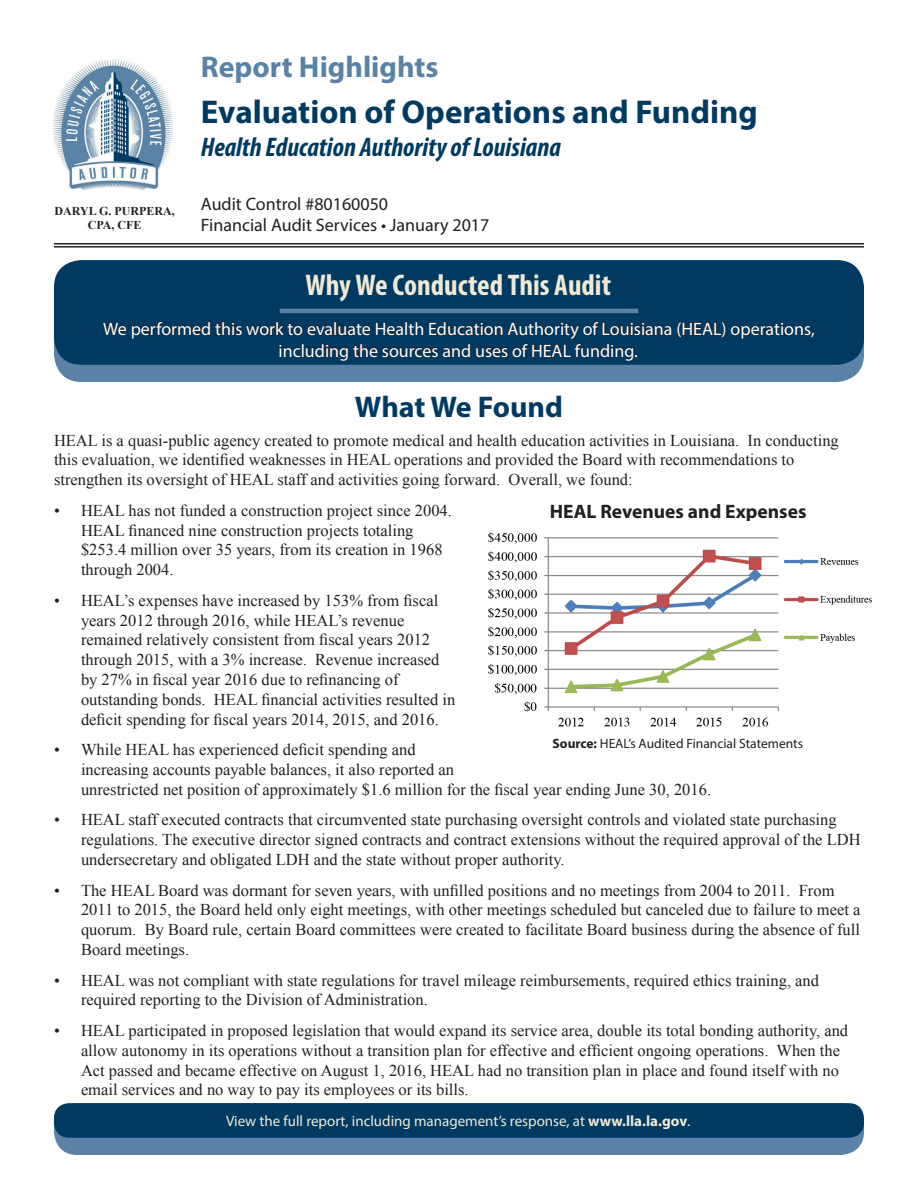
<style>
.page{position:relative;width:918px;height:1188px;background:#fff}
.page>*{position:absolute;margin:0;border:0;box-sizing:border-box;transform-origin:0 0}
.t1{font:700 33px "Myriad Pro";color:#003a62}
.Blue_Box_Header{font:700 condensed 30px "Myriad Pro";color:#efead6}
.t2{font:700 30px "Myriad Pro";color:#5982a6}
.t3{font:700 30px "Myriad Pro";letter-spacing:-.005em;color:#003a62}
.t4{font:italic 700 condensed 27px "Myriad Pro";color:#003a62}
.Section_Header{font:700 19.5px "Myriad Pro";color:#231f20}
.t5{font:18px/21.6px "Myriad Pro";color:#fff;text-align:center}
.Header_Info{font:18px "Myriad Pro";color:#231f20}
._12pt_Body_Copy{font:16.5px/19.8px "Times New Roman";color:#231f20}
.t6{font:15px "Myriad Pro";color:#efead6}
._12pt_Body_Copy-2{font:13.5px "Myriad Pro";color:#231f20}
.t7{font:700 12px/14.4px "Times New Roman";color:#231f20;text-align:center}
.s1{font-weight:700}
</style>
<div class="page">
<div style="left:55px;top:1104px;width:808px;height:50px;background:#5982a6;border-radius:23px"></div>
<div style="left:54px;top:1103px;width:810px;height:52px;border:2px solid #5982a6;border-radius:23px"></div>
<div style="left:54px;top:1103px;width:810px;height:35px;background:#003a62;border-radius:15px"></div>
<div style="left:55px;top:308px;width:808px;height:73px;background:#5982a6;border-radius:27px"></div>
<div style="left:54px;top:307px;width:810px;height:75px;border:2px solid #5982a6;border-radius:27px"></div>
<div style="left:54px;top:260px;width:810px;height:105px;background:#003a62;border-radius:27px"></div>
<svg style="left:103px;top:309px;width:712px;height:56px"></svg>
<hr style="left:280px;top:309px;width:358px;height:4px;background:#5982a6">
<img style="left:54px;top:59px;width:118px;height:131px">
<hr style="left:54px;top:243px;width:810px;height:2px;background:#231f20">
<hr style="left:54px;top:246px;width:810px;height:2px;background:#231f20">
<img style="left:488px;top:532px;width:384px;height:195px">
<p class="t7" style="left:55px;top:203px;width:122px">DARYL G. PURPERA,<br>CPA, CFE</p>
<p class="t2" style="left:201px;top:47px;width:239px">Report Highlights</p>
<p class="t1" style="left:201px;top:91px;width:558px">Evaluation of Operations and Funding</p>
<p class="t4" style="left:201px;top:130px;width:361px">Health Education Authority of Louisiana</p>
<p class="Header_Info" style="left:201px;top:192px;width:189px">Audit Control #80160050</p>
<p class="Header_Info" style="left:201px;top:214px;width:290px">Financial Audit Services • January 2017</p>
<p class="Blue_Box_Header" style="left:305px;top:267px;width:307px">Why We Conducted This Audit</p>
<p class="t5" style="left:103px;top:318px;width:713px">We performed this work to evaluate Health Education Authority of Louisiana (HEAL) operations, including the sources and uses of HEAL funding.</p>
<p class="t3" style="left:355px;top:388px;width:210px">What We Found</p>
<p class="_12pt_Body_Copy" style="left:54px;top:430px;width:786px">HEAL is a quasi-public agency created to promote medical and health education activities in Louisiana. In conducting this evaluation, we identified weaknesses in HEAL operations and provided the Board with recommendations to strengthen its oversight of HEAL staff and activities going forward. Overall, we found:</p>
<p class="_12pt_Body_Copy" style="left:81px;top:500px;width:373px;text-indent:-27px">• HEAL has not funded a construction project since 2004.<br>HEAL financed nine construction projects totaling $253.4 million over 35 years, from its creation in 1968 through 2004.</p>
<p class="_12pt_Body_Copy" style="left:81px;top:590px;width:376px;text-indent:-27px">• HEAL’s expenses have increased by 153% from fiscal years 2012 through 2016, while HEAL’s revenue remained relatively consistent from fiscal years 2012 through 2015, with a 3% increase. Revenue increased by 27% in fiscal year 2016 due to refinancing of outstanding bonds. HEAL financial activities resulted in deficit spending for fiscal years 2014, 2015, and 2016.</p>
<p class="_12pt_Body_Copy" style="left:81px;top:740px;width:632px;text-indent:-27px">• While HEAL has experienced deficit spending and<br>increasing accounts payable balances, it also reported an<br>unrestricted net position of approximately $1.6 million for the fiscal year ending June 30, 2016.</p>
<p class="_12pt_Body_Copy" style="left:81px;top:810px;width:781px;text-indent:-27px">• HEAL staff executed contracts that circumvented state purchasing oversight controls and violated state purchasing regulations. The executive director signed contracts and contract extensions without the required approval of the LDH undersecretary and obligated LDH and the state without proper authority.</p>
<p class="_12pt_Body_Copy" style="left:81px;top:880px;width:781px;text-indent:-27px">• The HEAL Board was dormant for seven years, with unfilled positions and no meetings from 2004 to 2011. From 2011 to 2015, the Board held only eight meetings, with other meetings scheduled but canceled due to failure to meet a quorum. By Board rule, certain Board committees were created to facilitate Board business during the absence of full Board meetings.</p>
<p class="_12pt_Body_Copy" style="left:81px;top:970px;width:740px;text-indent:-27px">• HEAL was not compliant with state regulations for travel mileage reimbursements, required ethics training, and required reporting to the Division of Administration.</p>
<p class="_12pt_Body_Copy" style="left:81px;top:1020px;width:769px;text-indent:-27px">• HEAL participated in proposed legislation that would expand its service area, double its total bonding authority, and allow autonomy in its operations without a transition plan for effective and efficient ongoing operations. When the Act passed and became effective on August 1, 2016, HEAL had no transition plan in place and found itself with no email services and no way to pay its employees or its bills.</p>
<p class="Section_Header" style="left:550px;top:499px;width:258px">HEAL Revenues and Expenses</p>
<p class="_12pt_Body_Copy-2" style="left:553px;top:736px;width:252px"><span class="s1">Source:</span> HEAL’s Audited Financial Statements</p>
<p class="t6" style="left:226px;top:1112px;width:466px">View the full report, including management’s response, at <span class="s1">www.lla.la.gov</span>.</p>
</div>
